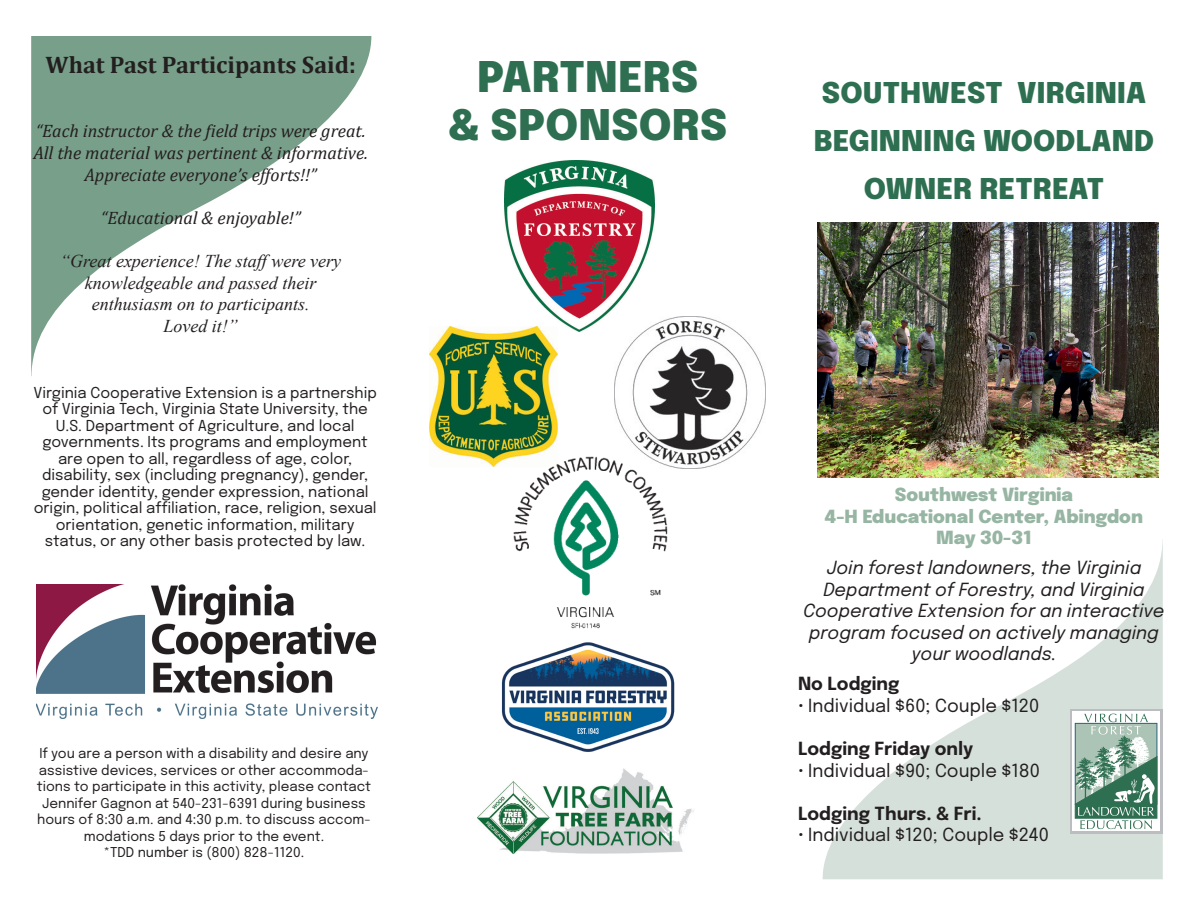
<style>
.page{position:relative;width:1188px;height:918px;background:#fff}
.page>*{position:absolute;margin:0;border:0;box-sizing:border-box;transform-origin:0 0}
.t1{font:900 42px "Epilogue";letter-spacing:.005em;color:#2f6f51}
.t2{font:900 28.5px/48px "Epilogue";letter-spacing:.005em;color:#2f6f51;text-align:center}
.t3{font:700 24px "Cambria";color:#231f20}
.t4{font:italic 18px/21.6px "Epilogue";color:#231f20;text-align:center}
.t5{font:italic 18px/21.6px "Cambria";color:#231f20;text-align:center}
.t6{font:italic 18px/21.6px "Times New Roman";color:#231f20;text-align:center}
.t7{font:18px "Epilogue";color:#231f20}
.t8{font:900 18px "Epilogue";color:#97b5a3}
.t9{font:700 18px "Epilogue";color:#231f20}
.t10{font:15px/16.5px "Epilogue";color:#231f20;text-align:center}
.t11{font:13.5px/16.5px "Epilogue";color:#231f20;text-align:center}
</style>
<div class="page">
<svg style="left:823px;top:539px;width:340px;height:340px"></svg>
<svg style="left:31px;top:36px;width:340px;height:340px"></svg>
<img style="left:818px;top:222px;width:340px;height:255px">
<div style="left:1070px;top:709px;width:92px;height:124px;background:#bcbdc0"></div>
<svg style="left:1072px;top:711px;width:88px;height:120px"></svg>
<svg style="left:1075px;top:714px;width:82px;height:115px"></svg>
<img style="left:36px;top:584px;width:342px;height:134px">
<img style="left:505px;top:160px;width:149px;height:171px">
<img style="left:501px;top:642px;width:174px;height:110px">
<img style="left:477px;top:769px;width:217px;height:85px">
<img style="left:429px;top:327px;width:128px;height:139px">
<img style="left:615px;top:317px;width:151px;height:151px">
<img style="left:509px;top:452px;width:162px;height:177px">
<p class="t3" style="left:46px;top:48px;width:312px">What Past Participants Said:</p>
<p class="t5" style="left:33px;top:120px;width:336px">“Each instructor &amp; the field trips were great.<br>All the material was pertinent &amp; informative.<br>Appreciate everyone’s efforts!!”</p>
<p class="t5" style="left:101px;top:206px;width:201px">“Educational &amp; enjoyable!”</p>
<p class="t6" style="left:60px;top:250px;width:283px">“Great experience! The staffwere very knowledgeable and passed their</p>
<p class="t6" style="left:92px;top:293px;width:220px">enthusiasm on to participants.</p>
<p class="t6" style="left:163px;top:315px;width:76px">Loved it!”</p>
<p class="t10" style="left:33px;top:383px;width:345px">Virginia Cooperative Extension is a partnership of Virginia Tech, Virginia State University, the U.S. Department of Agriculture, and local governments. Its programs and employment are open to all, regardless of age, color, disability, sex (including pregnancy), gender, gender identity, gender expression, national origin, political affiliation, race, religion, sexual orientation, genetic information, military status, or any other basis protected by law.</p>
<p class="t1" style="left:477px;top:47px;width:223px">PARTNERS</p>
<p class="t1" style="left:448px;top:95px;width:281px">&amp; SPONSORS</p>
<p class="t11" style="left:37px;top:744px;width:336px">If you are a person with a disability and desire any assistive devices, services or other accommoda&shy;tions to participate in this activity, please contact Jennifer Gagnon at 540-231-6391 during business hours of 8:30 a.m. and 4:30 p.m. to discuss accom&shy;modations 5 days prior to the event.</p>
<p class="t11" style="left:104px;top:843px;width:202px">*TDD number is (800) 828-1120.</p>
<p class="t2" style="left:814px;top:67px;width:342px">SOUTHWEST VIRGINIA<br>BEGINNING WOODLAND<br>OWNER RETREAT</p>
<p class="t8" style="left:895px;top:482px;width:180px">Southwest Virginia</p>
<p class="t8" style="left:825px;top:504px;width:320px">4-H Educational Center, Abingdon</p>
<p class="t8" style="left:936px;top:525px;width:97px">May 30-31</p>
<p class="t4" style="left:804px;top:556px;width:362px">Join forest landowners, the Virginia Department of Forestry, and Virginia Cooperative Extension for an interactive program focused on actively managing your woodlands.</p>
<p class="t9" style="left:798px;top:671px;width:103px">No Lodging</p>
<p class="t7" style="left:798px;top:693px;width:243px">• Individual $60; Couple $120</p>
<p class="t9" style="left:798px;top:736px;width:177px">Lodging Friday only</p>
<p class="t7" style="left:798px;top:757px;width:243px">• Individual $90; Couple $180</p>
<p class="t9" style="left:798px;top:801px;width:185px">Lodging Thurs. &amp; Fri.</p>
<p class="t7" style="left:798px;top:822px;width:252px">• Individual $120; Couple $240</p>
</div>
